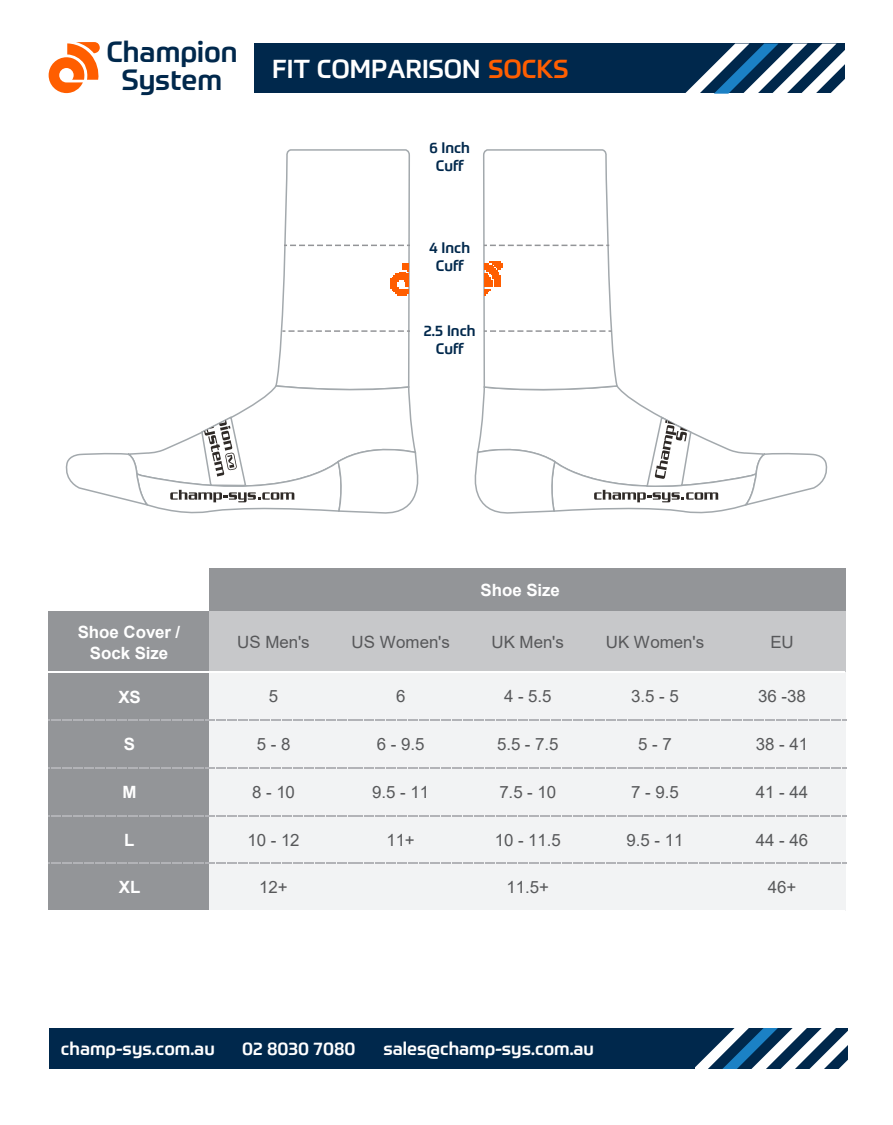
<style>
.page{position:relative;width:893px;height:1125px;background:#fff}
.page>*{position:absolute;margin:0;border:0;box-sizing:border-box;transform-origin:0 0}
.t1{font:500 28.8px/27.3px "Prometo";color:#00284c;text-align:center}
.t2{font:500 25.5px "Prometo";color:#fff}
.t3{font:500 18px "Prometo";color:#fff}
.t4{font:16.95px "Arial";letter-spacing:-.005em;color:#57585a}
.t5{font:700 16.95px/21.3px "Arial";letter-spacing:-.005em;color:#fff;text-align:center}
.t6{font:500 15px/18px "Prometo";color:#00284c;text-align:center}
.s1{color:#ff5e00}
</style>
<div class="page">
<svg style="left:49px;top:42px;width:51px;height:51px"></svg>
<div style="left:254px;top:44px;width:590px;height:49px;background:#00284c"></div>
<svg style="left:685px;top:44px;width:159px;height:49px"></svg>
<div style="left:50px;top:1028px;width:798px;height:41px;background:#00284c"></div>
<svg style="left:696px;top:1028px;width:152px;height:41px"></svg>
<div style="left:209px;top:569px;width:637px;height:43px;background:#939598"></div>
<div style="left:48px;top:612px;width:161px;height:61px;background:#939598"></div>
<div style="left:209px;top:612px;width:637px;height:61px;background:#c7c8ca"></div>
<div style="left:48px;top:672px;width:161px;height:239px;background:#939598"></div>
<div style="left:209px;top:672px;width:637px;height:239px;background:#f2f3f4"></div>
<hr style="left:48px;top:672px;width:796px;height:1px;background:#fff">
<svg style="left:48px;top:719px;width:798px;height:2px;background:#b5b7ba"></svg>
<svg style="left:48px;top:767px;width:798px;height:1px"></svg>
<svg style="left:48px;top:815px;width:798px;height:1px"></svg>
<svg style="left:48px;top:863px;width:798px;height:1px"></svg>
<hr style="left:48px;top:910px;width:796px;height:2px;background:#fff">
<svg style="left:474px;top:149px;width:354px;height:365px"></svg>
<svg style="left:65px;top:149px;width:354px;height:365px"></svg>
<h1 class="t1" style="left:106px;top:38px;width:133px">Champion<br>System</h1>
<h2 class="t2" style="left:272px;top:53px;width:298px">FIT COMPARISON <span class="s1">SOCKS</span></h2>
<p class="t6" style="left:429px;top:138px;width:42px">6 Inch<br>Cuff</p>
<p class="t6" style="left:429px;top:239px;width:42px">4 Inch<br>Cuff</p>
<p class="t6" style="left:424px;top:322px;width:53px">2.5 Inch<br>Cuff</p>
<p class="t5" style="left:480px;top:579px;width:81px">Shoe Size</p>
<p class="t5" style="left:78px;top:621px;width:104px">Shoe Cover /<br>Sock Size</p>
<p class="t4" style="left:237px;top:630px;width:74px">US Men's</p>
<p class="t4" style="left:352px;top:630px;width:100px">US Women's</p>
<p class="t4" style="left:491px;top:630px;width:74px">UK Men's</p>
<p class="t4" style="left:606px;top:630px;width:100px">UK Women's</p>
<p class="t4" style="left:770px;top:630px;width:25px">EU</p>
<p class="t5" style="left:118px;top:686px;width:24px">XS</p>
<p class="t4" style="left:269px;top:685px;width:11px">5</p>
<p class="t4" style="left:396px;top:685px;width:11px">6</p>
<p class="t4" style="left:504px;top:685px;width:49px">4 - 5.5</p>
<p class="t4" style="left:631px;top:685px;width:49px">3.5 - 5</p>
<p class="t4" style="left:758px;top:685px;width:49px">36 -38</p>
<p class="t5" style="left:124px;top:734px;width:13px">S</p>
<p class="t4" style="left:257px;top:732px;width:35px">5 - 8</p>
<p class="t4" style="left:377px;top:732px;width:49px">6 - 9.5</p>
<p class="t4" style="left:497px;top:732px;width:63px">5.5 - 7.5</p>
<p class="t4" style="left:638px;top:732px;width:35px">5 - 7</p>
<p class="t4" style="left:756px;top:732px;width:54px">38 - 41</p>
<p class="t5" style="left:122px;top:782px;width:16px">M</p>
<p class="t4" style="left:252px;top:780px;width:44px">8 - 10</p>
<p class="t4" style="left:372px;top:780px;width:58px">9.5 - 11</p>
<p class="t4" style="left:499px;top:780px;width:58px">7.5 - 10</p>
<p class="t4" style="left:631px;top:780px;width:49px">7 - 9.5</p>
<p class="t4" style="left:756px;top:780px;width:54px">41 - 44</p>
<p class="t5" style="left:124px;top:829px;width:12px">L</p>
<p class="t4" style="left:247px;top:828px;width:54px">10 - 12</p>
<p class="t4" style="left:386px;top:828px;width:30px">11+</p>
<p class="t4" style="left:495px;top:828px;width:68px">10 - 11.5</p>
<p class="t4" style="left:626px;top:828px;width:58px">9.5 - 11</p>
<p class="t4" style="left:756px;top:828px;width:54px">44 - 46</p>
<p class="t5" style="left:119px;top:877px;width:23px">XL</p>
<p class="t4" style="left:259px;top:876px;width:30px">12+</p>
<p class="t4" style="left:506px;top:876px;width:44px">11.5+</p>
<p class="t4" style="left:768px;top:876px;width:30px">46+</p>
<p class="t3" style="left:61px;top:1037px;width:155px">champ-sys.com.au</p>
<p class="t3" style="left:242px;top:1037px;width:115px">02 8030 7080</p>
<p class="t3" style="left:383px;top:1037px;width:212px">sales@champ-sys.com.au</p>
</div>
